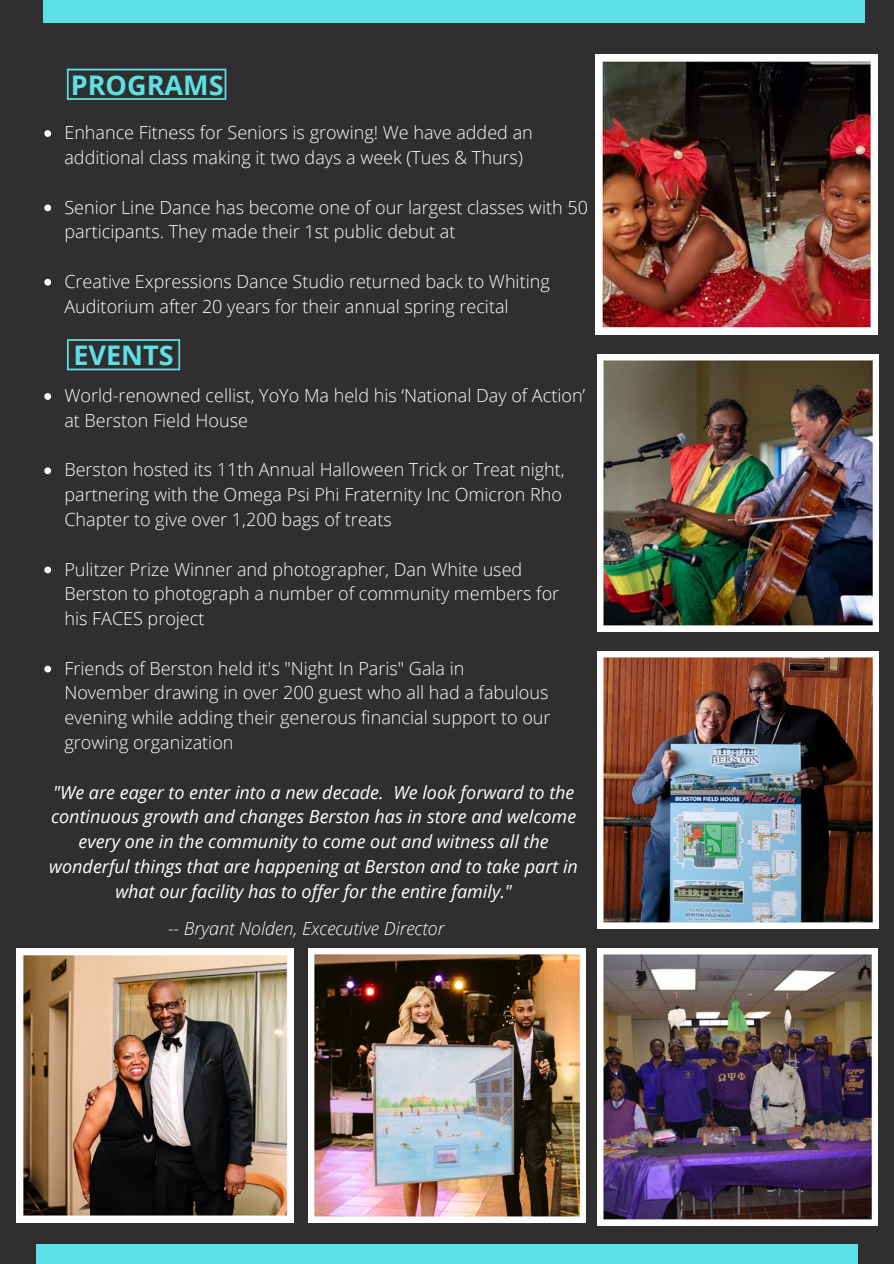
<style>
.page{position:relative;width:894px;height:1264px;background:#fff}
.page>*{position:absolute;margin:0;border:0;box-sizing:border-box;transform-origin:0 0}
.t1{font:700 27px "Open Sans";color:#5ce1e6}
.t2{font:300 18px/24.8px "Open Sans";color:#fff}
.t3{font:italic 18px/24.8px "Open Sans";color:#fff;text-align:center}
.t4{font:italic 300 18px "Open Sans";color:#fff}
</style>
<div class="page">
<div style="left:0;top:0;width:893px;height:1263px;background:#302e2e"></div>
<div style="left:43px;top:0;width:821px;height:23px;background:#5ce1e6"></div>
<svg style="left:67px;top:69px;width:159px;height:31px"></svg>
<img style="left:595px;top:55px;width:282px;height:279px">
<img style="left:597px;top:355px;width:281px;height:277px">
<img style="left:597px;top:651px;width:281px;height:277px">
<img style="left:597px;top:948px;width:279px;height:277px">
<div style="left:36px;top:1244px;width:821px;height:19px;background:#5ce1e6"></div>
<img style="left:308px;top:948px;width:277px;height:274px">
<img style="left:16px;top:948px;width:277px;height:274px">
<svg style="left:44px;top:130px;width:7px;height:7px"></svg>
<svg style="left:44px;top:204px;width:7px;height:7px"></svg>
<svg style="left:44px;top:279px;width:7px;height:6px"></svg>
<svg style="left:44px;top:393px;width:7px;height:7px"></svg>
<svg style="left:44px;top:467px;width:7px;height:7px"></svg>
<svg style="left:44px;top:566px;width:7px;height:7px"></svg>
<svg style="left:44px;top:665px;width:7px;height:7px"></svg>
<svg style="left:67px;top:339px;width:113px;height:31px"></svg>
<h1 class="t1" style="left:71px;top:66px;width:154px">PROGRAMS</h1>
<p class="t2" style="left:64px;top:120px;width:470px">Enhance Fitness for Seniors is growing! We have added an additional class making it two days a week (Tues &amp; Thurs)</p>
<p class="t2" style="left:64px;top:194px;width:525px">Senior Line Dance has become one of our largest classes with 50 participants. They made their 1st public debut at</p>
<p class="t2" style="left:64px;top:268px;width:487px">Creative Expressions Dance Studio returned back to Whiting<br>Auditorium after 20 years for their annual spring recital</p>
<h1 class="t1" style="left:73px;top:336px;width:102px">EVENTS</h1>
<p class="t2" style="left:64px;top:383px;width:522px">World-renowned cellist, YoYo Ma held his ‘National Day of Action’ at Berston Field House</p>
<p class="t2" style="left:64px;top:457px;width:501px">Berston hosted its 11th Annual Halloween Trick or Treat night, partnering with the Omega Psi Phi Fraternity Inc Omicron Rho<br>Chapter to give over 1,200 bags of treats</p>
<p class="t2" style="left:64px;top:556px;width:496px">Pulitzer Prize Winner and photographer, Dan White used<br>Berston to photograph a number of community members for his FACES project</p>
<p class="t2" style="left:64px;top:655px;width:487px">Friends of Berston held it's "Night In Paris" Gala in November drawing in over 200 guest who all had a fabulous evening while adding their generous financial support to our growing organization</p>
<p class="t3" style="left:49px;top:779px;width:530px">"We are eager to enter into a new decade. We look forward to the continuous growth and changes Berston has in store and welcome every one in the community to come out and witness all the wonderful things that are happening at Berston and to take part in what our facility has to offer for the entire family."</p>
<p class="t4" style="left:168px;top:916px;width:278px">-- Bryant Nolden, Excecutive Director</p>
</div>
